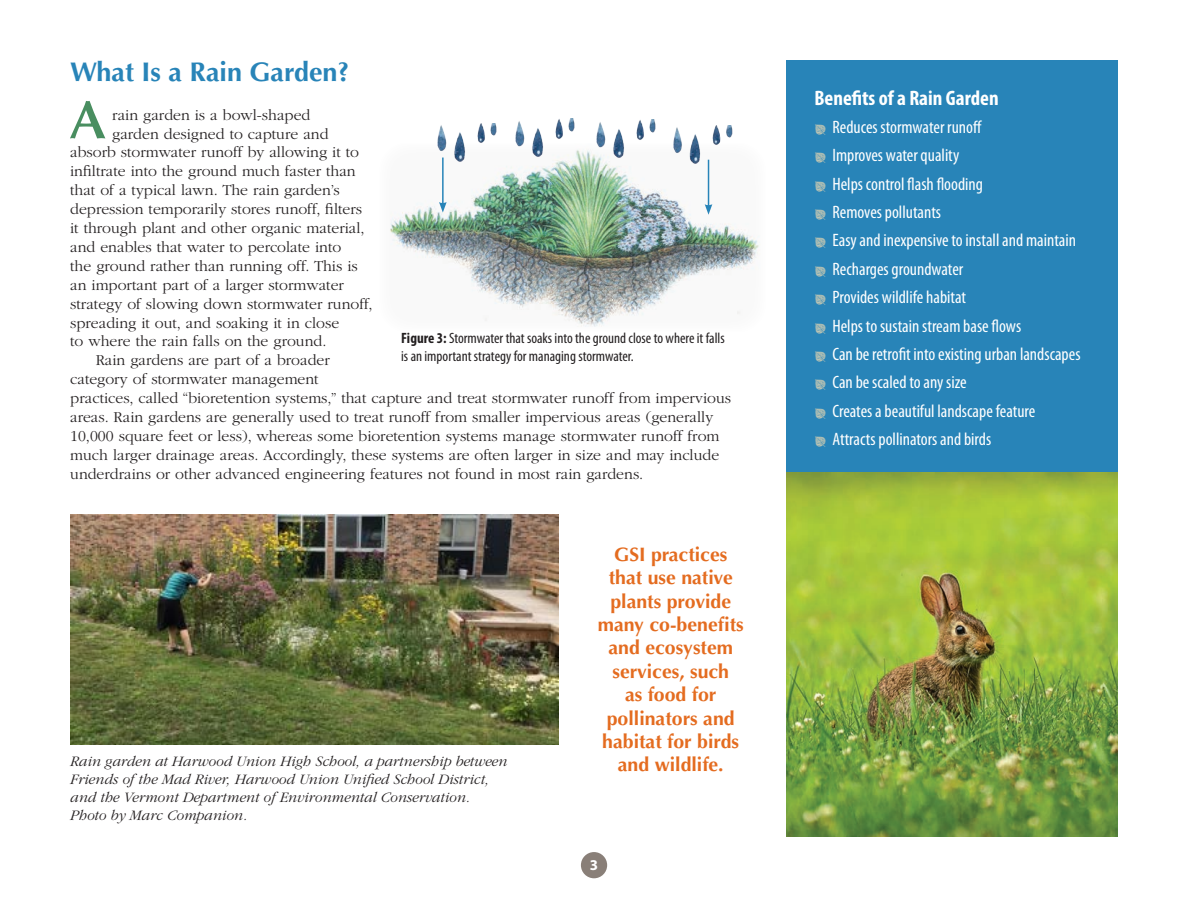
<style>
.page{position:relative;width:1188px;height:918px;background:#fff}
.page>*{position:absolute;margin:0;border:0;box-sizing:border-box;transform-origin:0 0}
.Initial_Cap{font:600 54px "Optima LT Std";color:#498e60}
.A-level_heading{font:700 27px "Optima LT Std";color:#2884b8}
.Sidebar_Heading{font:700 condensed 21px "Myriad Pro";color:#fff}
.Main_Body_Text{font:700 19.5px/23.4px "Optima LT Std";color:#e46c20;text-align:center}
.Sans_Sidebar{font:condensed 18px "Myriad Pro";color:#fff}
.Main_Body_Text-2{font:300 15.75px "ITC Garamond Std";color:#231f20}
.t1{font:italic 300 15px/18px "ITC Garamond Std";color:#231f20}
.Figure_Caption{font:condensed 15px/18px "Myriad Pro";color:#231f20}
.t2{font:700 15px "Myriad Pro";color:#fff}
.s1{font-weight:700}
.s2{font-family:"Botanical";font-stretch:normal;font-size:12px;color:#bac3b3}
</style>
<div class="page">
<div style="left:581px;top:852px;width:26px;height:26px;background:#897f78;border-radius:50%"></div>
<div style="left:787px;top:61px;width:331px;height:776px;background:#2884b8"></div>
<img style="left:70px;top:514px;width:488px;height:231px">
<img style="left:787px;top:472px;width:331px;height:365px">
<img style="left:390px;top:149px;width:369px;height:178px">
<img style="left:435px;top:125px;width:34px;height:39px">
<img style="left:477px;top:123px;width:20px;height:20px">
<img style="left:512px;top:121px;width:34px;height:39px">
<img style="left:555px;top:119px;width:20px;height:20px">
<img style="left:593px;top:122px;width:34px;height:39px">
<img style="left:636px;top:120px;width:20px;height:20px">
<img style="left:670px;top:127px;width:34px;height:39px">
<img style="left:712px;top:125px;width:21px;height:20px">
<hr style="left:708px;top:160px;width:1px;height:47px;background:#2884b8">
<svg style="left:705px;top:204px;width:7px;height:11px"></svg>
<hr style="left:442px;top:158px;width:2px;height:46px;background:#2884b8">
<svg style="left:439px;top:202px;width:8px;height:11px"></svg>
<p class="A-level_heading" style="left:70px;top:56px;width:281px">What Is a Rain Garden?</p>
<p class="Main_Body_Text-2" style="left:112px;top:106px;width:200px">rain garden is a bowl-shaped</p>
<p class="Main_Body_Text-2" style="left:112px;top:125px;width:218px">garden designed to capture and</p>
<p class="Main_Body_Text-2" style="left:70px;top:144px;width:290px">absorb stormwater runoff by allowing it to</p>
<p class="Main_Body_Text-2" style="left:70px;top:163px;width:287px">infiltrate into the ground much faster than</p>
<p class="Main_Body_Text-2" style="left:70px;top:182px;width:271px">that of a typical lawn. The rain garden’s</p>
<p class="Main_Body_Text-2" style="left:70px;top:201px;width:293px">depression temporarily stores runoff, filters</p>
<p class="Main_Body_Text-2" style="left:70px;top:220px;width:296px">it through plant and other organic material,</p>
<p class="Main_Body_Text-2" style="left:70px;top:239px;width:273px">and enables that water to percolate into</p>
<p class="Main_Body_Text-2" style="left:70px;top:257px;width:289px">the ground rather than running off. This is</p>
<p class="Main_Body_Text-2" style="left:70px;top:276px;width:275px">an important part of a larger stormwater</p>
<p class="Main_Body_Text-2" style="left:70px;top:295px;width:304px">strategy of slowing down stormwater runoff,</p>
<p class="Main_Body_Text-2" style="left:70px;top:314px;width:271px">spreading it out, and soaking it in close</p>
<p class="Main_Body_Text-2" style="left:70px;top:333px;width:258px">to where the rain falls on the ground.</p>
<p class="Main_Body_Text-2" style="left:96px;top:352px;width:236px">Rain gardens are part of a broader</p>
<p class="Main_Body_Text-2" style="left:70px;top:371px;width:250px">category of stormwater management</p>
<p class="Main_Body_Text-2" style="left:70px;top:390px;width:662px">practices, called “bioretention systems,” that capture and treat stormwater runoff from impervious</p>
<p class="Main_Body_Text-2" style="left:70px;top:409px;width:645px">areas. Rain gardens are generally used to treat runoff from smaller impervious areas (generally</p>
<p class="Main_Body_Text-2" style="left:70px;top:428px;width:651px">10,000 square feet or less), whereas some bioretention systems manage stormwater runoff from</p>
<p class="Main_Body_Text-2" style="left:70px;top:446px;width:651px">much larger drainage areas. Accordingly, these systems are often larger in size and may include</p>
<p class="Main_Body_Text-2" style="left:70px;top:465px;width:575px">underdrains or other advanced engineering features not found in most rain gardens.</p>
<p class="Initial_Cap" style="left:70px;top:89px;width:36px">A</p>
<p class="Figure_Caption" style="left:401px;top:329px;width:325px"><span class="s1">Figure 3:</span> Stormwater that soaks into the ground close to where it falls is an important strategy for managing stormwater.</p>
<p class="t1" style="left:70px;top:752px;width:439px">Rain garden at Harwood Union High School, a partnership between Friends of the Mad River, Harwood Union Unified School District, and the Vermont Department of Environmental Conservation.<br>Photo by Marc Companion.</p>
<p class="Main_Body_Text" style="left:598px;top:543px;width:147px">GSI practices that use native plants provide many co-benefits and ecosystem services, such<br>as food for pollinators and habitat for birds and wildlife.</p>
<p class="t2" style="left:590px;top:855px;width:10px">3</p>
<p class="Sidebar_Heading" style="left:814px;top:85px;width:186px">Benefits of a Rain Garden</p>
<p class="Sans_Sidebar" style="left:814px;top:117px;width:169px"><span class="s2">O</span> Reduces stormwater runoff</p>
<p class="Sans_Sidebar" style="left:814px;top:146px;width:146px"><span class="s2">O</span> Improves water quality</p>
<p class="Sans_Sidebar" style="left:814px;top:174px;width:170px"><span class="s2">O</span> Helps control flash flooding</p>
<p class="Sans_Sidebar" style="left:814px;top:202px;width:128px"><span class="s2">O</span> Removes pollutants</p>
<p class="Sans_Sidebar" style="left:814px;top:231px;width:263px"><span class="s2">O</span> Easy and inexpensive to install and maintain</p>
<p class="Sans_Sidebar" style="left:814px;top:259px;width:150px"><span class="s2">O</span> Recharges groundwater</p>
<p class="Sans_Sidebar" style="left:814px;top:288px;width:153px"><span class="s2">O</span> Provides wildlife habitat</p>
<p class="Sans_Sidebar" style="left:814px;top:316px;width:208px"><span class="s2">O</span> Helps to sustain stream base flows</p>
<p class="Sans_Sidebar" style="left:814px;top:344px;width:268px"><span class="s2">O</span> Can be retrofit into existing urban landscapes</p>
<p class="Sans_Sidebar" style="left:814px;top:373px;width:154px"><span class="s2">O</span> Can be scaled to any size</p>
<p class="Sans_Sidebar" style="left:814px;top:401px;width:222px"><span class="s2">O</span> Creates a beautiful landscape feature</p>
<p class="Sans_Sidebar" style="left:814px;top:429px;width:178px"><span class="s2">O</span> Attracts pollinators and birds</p>
</div>
